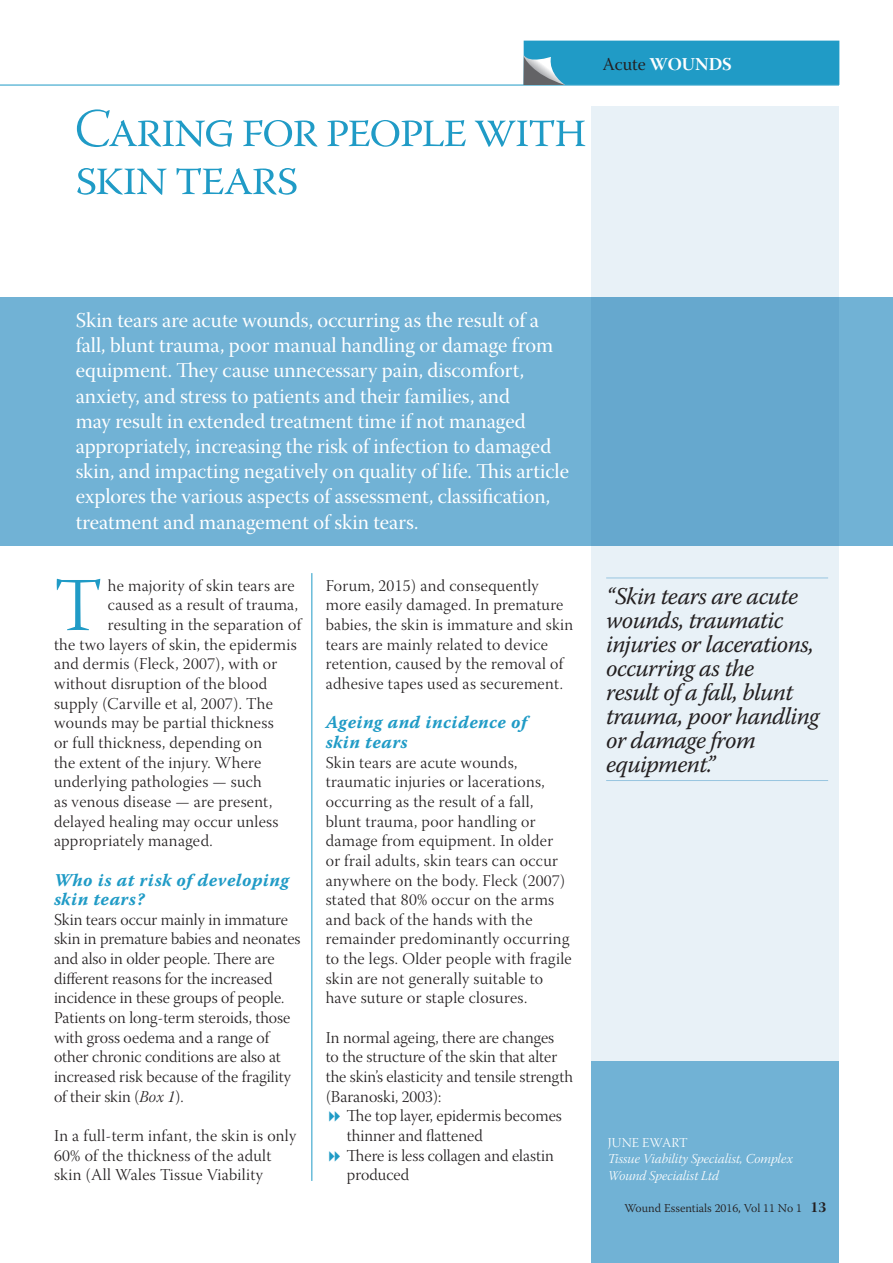
<style>
.page{position:relative;width:893px;height:1263px;background:#fff}
.page>*{position:absolute;margin:0;border:0;box-sizing:border-box;transform-origin:0 0}
.t1{font:76.05px "Warnock Pro Light Subh";color:#209bc6}
.t2{font:54px/48px "Warnock Pro Light Subh";letter-spacing:-.05em;color:#209bc6}
.t3{font:italic 24px/24px "Warnock Pro";letter-spacing:-.025em;color:#231f20}
.t4{font:21px/25.2px "Warnock Pro Subh";color:#fff}
.t5{font:18px/19.6px "Warnock Pro Bold It Capt";letter-spacing:.02em;color:#209bc6}
.t6{font:18px "Warnock Pro Bold Subh";letter-spacing:.005em;color:#fff}
.t7{font:16.5px/19.6px "Warnock Pro Light Subh";letter-spacing:.02em;color:#231f20}
.t8{font:16.5px/19.6px "Warnock Pro Light Subh";color:#231f20}
.t9{font:13.5px/16.2px "Warnock Pro Light It Subh";color:#fff}
.t10{font:13.5px "Warnock Pro Light Subh";letter-spacing:.01em;color:#fff}
.t11{font:300 12px "Warnock Pro";color:#231f20}
.s1{font-family:"Warnock Pro Subh";color:#231f20}
.s2{font-family:"Warnock Pro Light It Subh"}
.s3{font-family:"Warnock Pro Bold Subh";font-weight:400;font-size:15px}
</style>
<div class="page">
<div style="left:591px;top:106px;width:248px;height:955px;background:#e8f1f7"></div>
<div style="left:591px;top:1061px;width:248px;height:202px;background:#71b2d5"></div>
<hr style="left:0;top:85px;width:839px;height:1px;background:#209bc6">
<hr style="left:312px;top:573px;width:1px;height:608px;background:#209bc6">
<div style="left:524px;top:41px;width:315px;height:44px;background:#209bc6;border:2px solid #209bc6"></div>
<svg style="left:524px;top:55px;width:41px;height:30px"></svg>
<hr style="left:606px;top:578px;width:222px;height:1px;background:#98c5e0">
<hr style="left:606px;top:780px;width:222px;height:1px;background:#98c5e0">
<div style="left:0;top:298px;width:893px;height:248px;background:#71b2d5"></div>
<h2 class="t2" style="left:75px;top:111px;width:514px">Caring for people with skin tears</h2>
<p class="t6" style="left:603px;top:54px;width:131px"><span class="s1">Acute</span> WOUNDS</p>
<p class="t4" style="left:76px;top:310px;width:495px">Skin tears are acute wounds, occurring as the result of a fall, blunt trauma, poor manual handling or damage from equipment. They cause unnecessary pain, discomfort, anxiety, and stress to patients and their families, and<br>may result in extended treatment time if not managed appropriately, increasing the risk of infection to damaged skin, and impacting negatively on quality of life. This article explores the various aspects of assessment, classification, treatment and management of skin tears.</p>
<p class="t4" style="left:323px;top:368px;width:159px">Style: Introduction</p>
<h1 class="t1" style="left:54px;top:564px;width:50px">T</h1>
<p class="t7" style="left:108px;top:577px;width:188px">he majority of skin tears are</p>
<p class="t7" style="left:108px;top:597px;width:192px">caused as a result of trauma,</p>
<p class="t7" style="left:108px;top:617px;width:196px">resulting in the separation of</p>
<p class="t7" style="left:54px;top:636px;width:244px">the two layers of skin, the epidermis</p>
<p class="t7" style="left:54px;top:656px;width:225px">and dermis (Fleck, 2007), with or</p>
<p class="t7" style="left:54px;top:676px;width:215px">without disruption of the blood</p>
<p class="t7" style="left:54px;top:695px;width:221px">supply (Carville et al, 2007). The</p>
<p class="t7" style="left:54px;top:715px;width:221px">wounds may be partial thickness</p>
<p class="t7" style="left:54px;top:735px;width:210px">or full thickness, depending on</p>
<p class="t7" style="left:54px;top:754px;width:209px">the extent of the injury. Where</p>
<p class="t7" style="left:54px;top:774px;width:209px">underlying pathologies — such</p>
<p class="t7" style="left:54px;top:794px;width:220px">as venous disease — are present,</p>
<p class="t7" style="left:54px;top:813px;width:226px">delayed healing may occur unless</p>
<p class="t7" style="left:54px;top:833px;width:160px">appropriately managed.</p>
<p class="t5" style="left:54px;top:869px;width:237px">Who is at risk of developing skin tears?</p>
<p class="t8" style="left:54px;top:911px;width:248px">Skin tears occur mainly in immature skin in premature babies and neonates and also in older people. There are different reasons for the increased incidence in these groups of people.<br>Patients on long-term steroids, those with gross oedema and a range of other chronic conditions are also at increased risk because of the fragility of their skin (<span class="s2">Box 1</span>).</p>
<p class="t7" style="left:54px;top:1128px;width:244px">In a full-term infant, the skin is only<br>60% of the thickness of the adult skin (All Wales Tissue Viability</p>
<p class="t7" style="left:326px;top:577px;width:249px">Forum, 2015) and consequently more easily damaged. In premature babies, the skin is immature and skin tears are mainly related to device retention, caused by the removal of adhesive tapes used as securement.</p>
<p class="t5" style="left:326px;top:712px;width:203px">Ageing and incidence of skin tears</p>
<p class="t7" style="left:326px;top:754px;width:247px">Skin tears are acute wounds, traumatic injuries or lacerations, occurring as the result of a fall, blunt trauma, poor handling or damage from equipment. In older or frail adults, skin tears can occur anywhere on the body. Fleck (2007) stated that 80% occur on the arms and back of the hands with the remainder predominantly occurring to the legs. Older people with fragile skin are not generally suitable to have suture or staple closures.</p>
<p class="t8" style="left:326px;top:1029px;width:249px">In normal ageing, there are changes<br>to the structure of the skin that alter the skin’s elasticity and tensile strength (Baranoski, 2003):</p>
<p class="t8" style="left:347px;top:1108px;width:216px">The top layer, epidermis becomes thinner and flattened<br>There is less collagen and elastin produced</p>
<h3 class="t3" style="left:606px;top:583px;width:215px">“Skin tears are acute wounds, traumatic injuries or lacerations, occurring as the<br>result of a fall, blunt trauma, poor handling or damage from equipment.”</h3>
<p class="t10" style="left:608px;top:1135px;width:81px">JUNE EWART</p>
<p class="t9" style="left:608px;top:1152px;width:187px">Tissue Viability Specialist, Complex<br>Wound Specialist Ltd</p>
<p class="t11" style="left:624px;top:1201px;width:203px">Wound Essentials 2016, Vol 11 No 1 <span class="s3">13</span></p>
</div>
